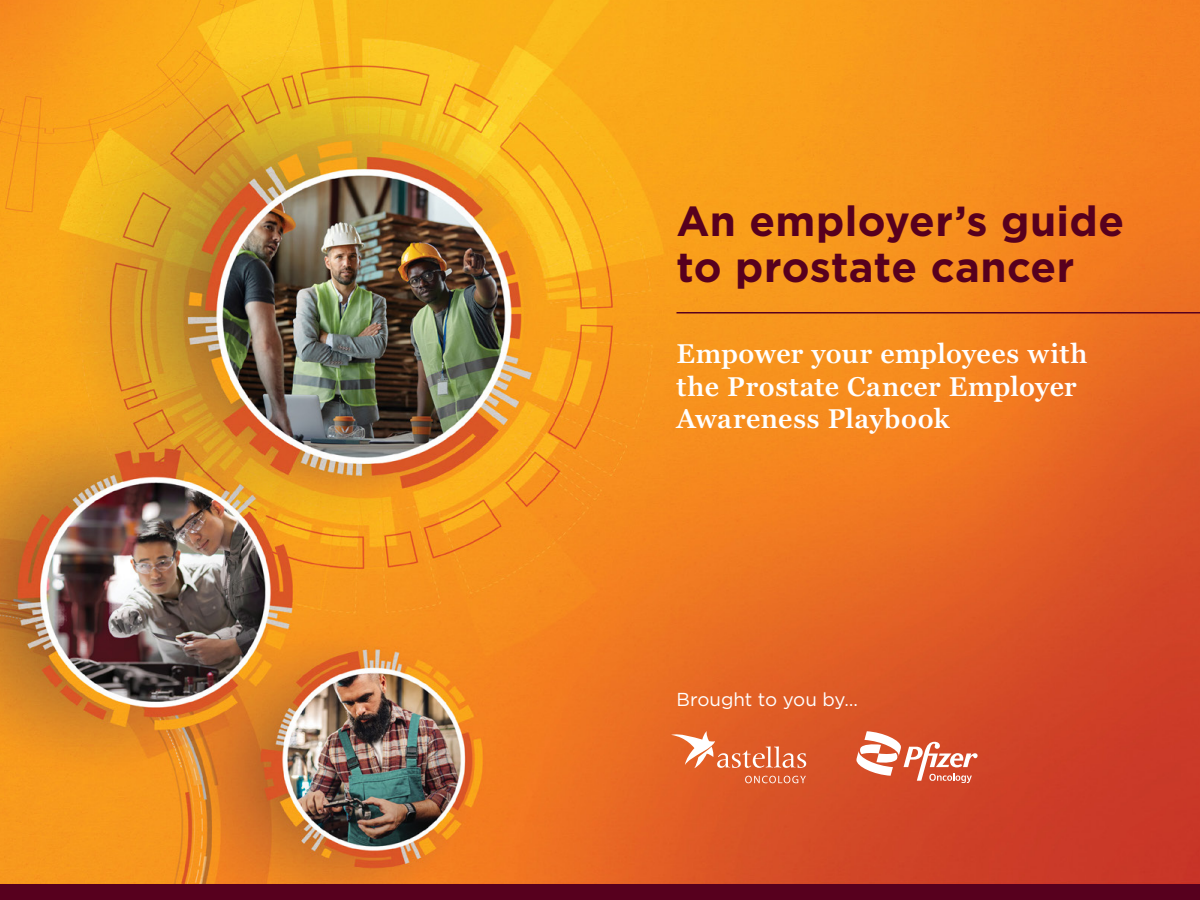
<style>
.page{position:relative;width:1200px;height:900px;background:#fff}
.page>*{position:absolute;margin:0;border:0;box-sizing:border-box;transform-origin:0 0}
.t1{font:700 42px/46.2px "Gotham";letter-spacing:.01em;color:#57001e}
.t2{font:600 27px/32.4px "Georgia Pro";letter-spacing:.015em;color:#fff}
.t3{font:18.75px "Gotham";letter-spacing:-.01em;color:#fff}
</style>
<div class="page">
<img style="left:0;top:0;width:1200px;height:884px">
<div style="left:0;top:884px;width:1200px;height:16px;background:#57001e"></div>
<hr style="left:676px;top:312px;width:524px;height:2px;background:#57001e">
<svg style="left:671px;top:731px;width:135px;height:37px"></svg>
<svg style="left:745px;top:776px;width:61px;height:7px"></svg>
<svg style="left:856px;top:731px;width:122px;height:52px"></svg>
<h1 class="t1" style="left:676px;top:197px;width:449px">An employer’s guide to prostate cancer</h1>
<p class="t2" style="left:676px;top:339px;width:413px">Empower your employees with the Prostate Cancer Employer<br>Awareness Playbook</p>
<p class="t3" style="left:676px;top:687px;width:183px">Brought to you by…</p>
</div>
